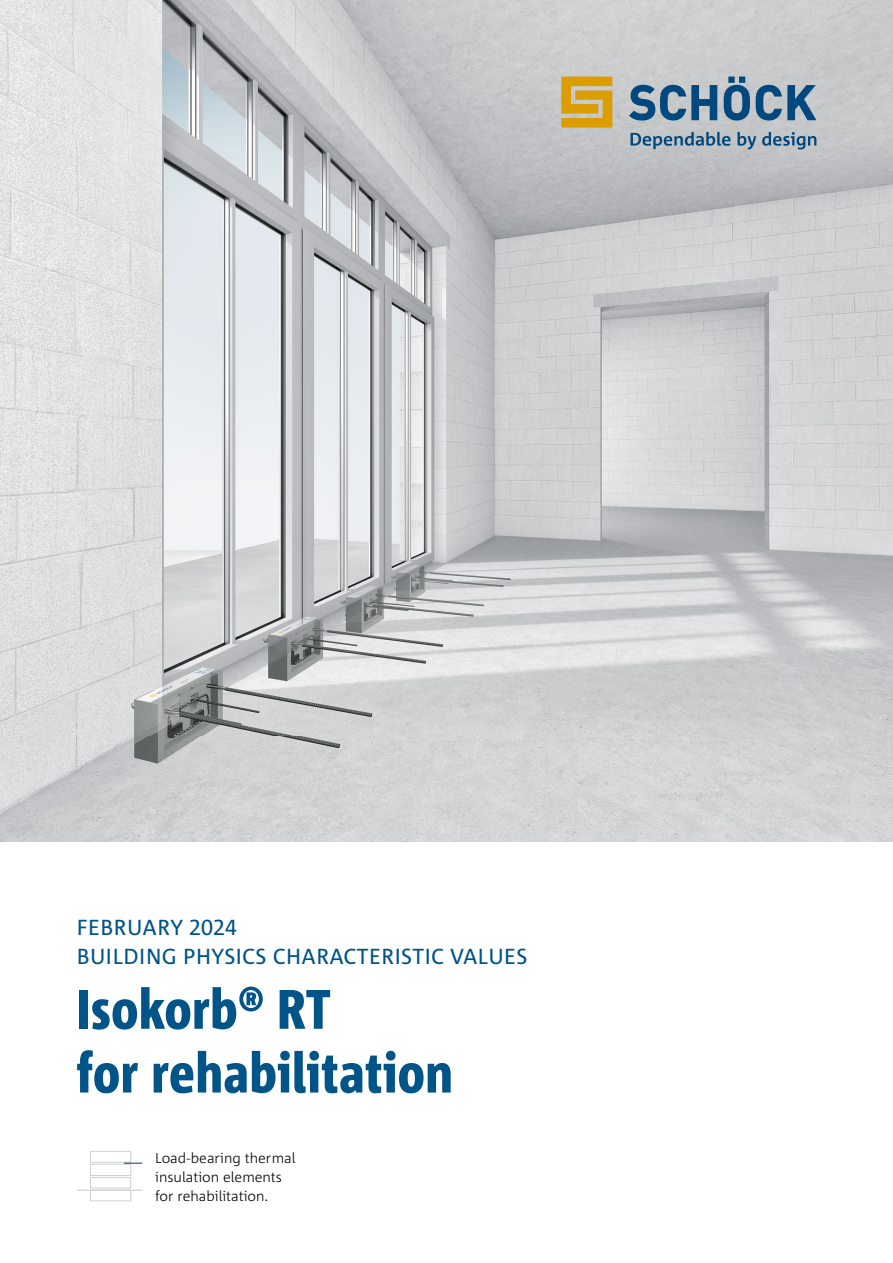
<style>
.page{position:relative;width:893px;height:1263px;background:#fff}
.page>*{position:absolute;margin:0;border:0;box-sizing:border-box;transform-origin:0 0}
.t1{font:800 condensed 55.5px/63.8px "Corpid Schoeck";letter-spacing:.01em;color:#005487}
.t2{font:21.75px "Corpid Schoeck";letter-spacing:.02em;color:#005487}
.t3{font:300 14.25px/19.2px "Corpid Schoeck";color:#000}
</style>
<div class="page">
<img style="left:0;top:0;width:893px;height:842px">
<hr style="left:77px;top:1189px;width:65px;height:2px;background:#cfd0d0">
<svg style="left:90px;top:1151px;width:52px;height:50px"></svg>
<svg style="left:629px;top:77px;width:187px;height:44px;background:#7593ab"></svg>
<svg style="left:561px;top:77px;width:51px;height:51px;background:#d7a72f"></svg>
<svg style="left:630px;top:132px;width:101px;height:17px;background:#839bae"></svg>
<svg style="left:737px;top:132px;width:19px;height:17px"></svg>
<svg style="left:762px;top:132px;width:54px;height:17px"></svg>
<h2 class="t2" style="left:77px;top:914px;width:162px">FEBRUARY 2024</h2>
<h2 class="t2" style="left:77px;top:943px;width:452px">BUILDING PHYSICS CHARACTERISTIC VALUES</h2>
<h1 class="t1" style="left:77px;top:977px;width:378px">Isokorb® RT<br>for rehabilitation</h1>
<p class="t3" style="left:155px;top:1148px;width:142px">Load-bearing thermal insulation elements for rehabilitation.</p>
</div>
